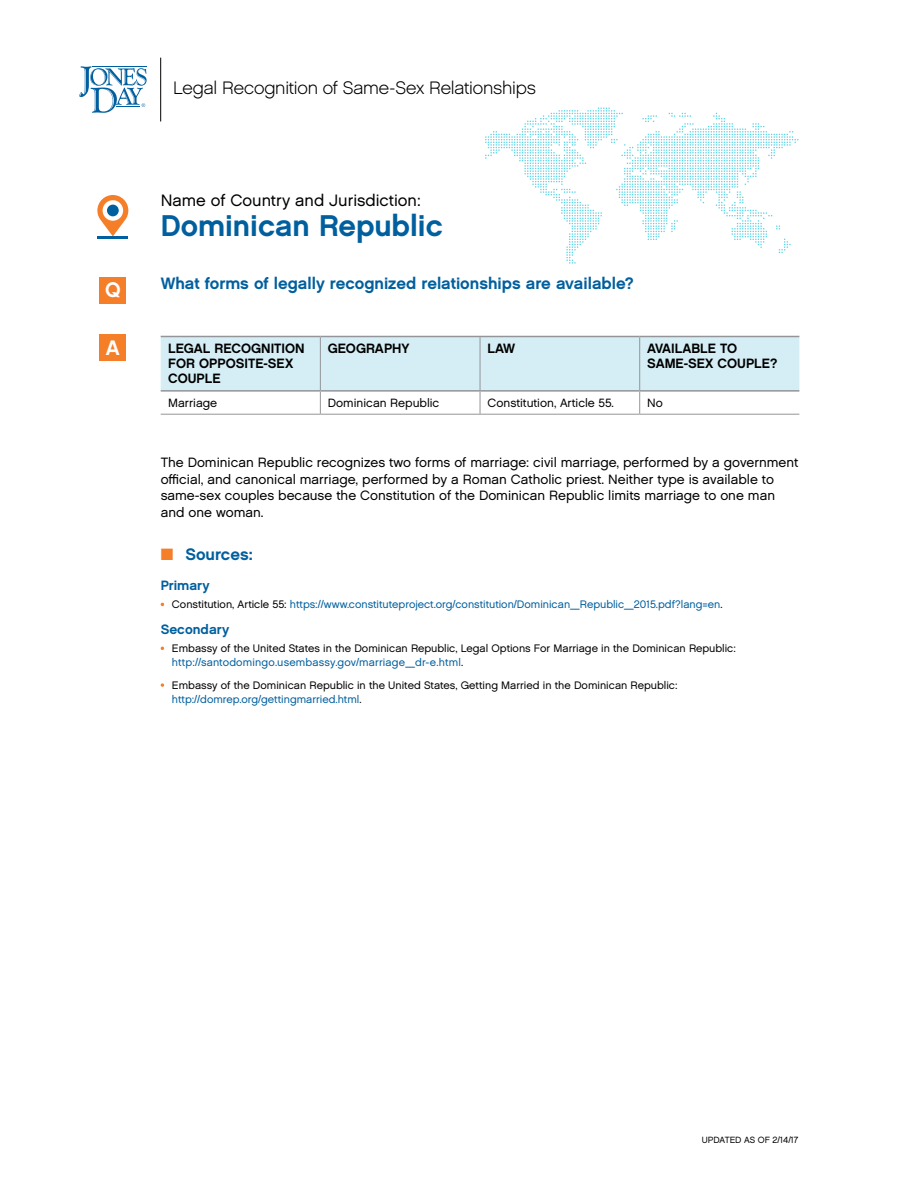
<style>
.page{position:relative;width:918px;height:1188px;background:#fff}
.page>*{position:absolute;margin:0;border:0;box-sizing:border-box;transform-origin:0 0}
.CNTRY{font:30px "Chalet New York Nineteen Sixty";color:#005f9e}
.t1{font:21px "Chalet New York Nineteen Sixty";color:#fff}
.t2{font:18px "Chalet English Channel";letter-spacing:-.01em;color:#000}
.Q{font:16.5px "Chalet New York Nineteen Sixty";color:#005f9e}
.CNTRY-2{font:16.5px "Chalet London Nineteen Sixty";color:#000}
.SRC_Header_Bold_U_LC{font:16.5px "Chalet New York Nineteen Sixty";color:#005f9e}
.BC{font:13.5px/16.5px "Chalet London Nineteen Sixty";color:#000}
.TBL_HEAD_B{font:13.5px/15px "Chalet New York Nineteen Sixty";color:#000}
.SRC_Primary_Secondar{font:13.5px "Chalet New York Nineteen Sixty";color:#005f9e}
.TBL_BC{font:12px "Chalet London Nineteen Sixty";color:#000}
.t3{font:10.8px/13.8px "Chalet London Nineteen Sixty";color:#000}
.t4{font:10.8px "Chalet London Nineteen Sixty";color:#005f9e}
.t5{font:9px "Chalet London Nineteen Sixty";color:#000}
.s1{color:#f57e29}
.s2{color:#000}
.s3{color:#005f9e}
</style>
<div class="page">
<hr style="left:161px;top:414px;width:159px;height:1px;background:#939598">
<hr style="left:320px;top:414px;width:160px;height:1px;background:#939598">
<hr style="left:480px;top:414px;width:160px;height:1px;background:#939598">
<hr style="left:640px;top:414px;width:159px;height:1px;background:#939598">
<svg style="left:161px;top:337px;width:638px;height:77px"></svg>
<hr style="left:320px;top:336px;width:160px;height:1px;background:#939598">
<hr style="left:480px;top:336px;width:160px;height:1px;background:#939598">
<hr style="left:320px;top:390px;width:160px;height:2px;background:#939598">
<hr style="left:480px;top:390px;width:160px;height:2px;background:#939598">
<hr style="left:161px;top:336px;width:159px;height:1px;background:#939598">
<hr style="left:161px;top:390px;width:159px;height:2px;background:#939598">
<hr style="left:320px;top:337px;width:1px;height:53px;background:#939598">
<hr style="left:640px;top:336px;width:159px;height:1px;background:#939598">
<hr style="left:640px;top:390px;width:159px;height:2px;background:#939598">
<hr style="left:639px;top:337px;width:1px;height:53px;background:#939598">
<svg style="left:161px;top:683px;width:3px;height:4px"></svg>
<svg style="left:97px;top:195px;width:31px;height:41px"></svg>
<div style="left:103px;top:200px;width:20px;height:21px;background:#fff;border-radius:50%"></div>
<div style="left:107px;top:205px;width:12px;height:11px;background:#005f9e;border-radius:50%"></div>
<hr style="left:97px;top:236px;width:31px;height:3px;background:#005f9e">
<div style="left:100px;top:277px;width:26px;height:26px;background:#f57e29"></div>
<div style="left:100px;top:335px;width:26px;height:26px;background:#f57e29"></div>
<svg style="left:485px;top:107px;width:314px;height:157px"></svg>
<hr style="left:160px;top:58px;width:1px;height:63px;background:#000">
<svg style="left:79px;top:66px;width:68px;height:47px"></svg>
<p class="t1" style="left:105px;top:277px;width:17px">Q</p>
<p class="t1" style="left:106px;top:335px;width:16px">A</p>
<p class="t2" style="left:173px;top:77px;width:364px">Legal Recognition of Same-Sex Relationships</p>
<p class="CNTRY-2" style="left:161px;top:191px;width:262px">Name of Country and Jurisdiction:</p>
<p class="CNTRY" style="left:161px;top:208px;width:284px">Dominican Republic</p>
<p class="Q" style="left:161px;top:273px;width:475px">What forms of legally recognized relationships are available?</p>
<p class="TBL_HEAD_B" style="left:168px;top:341px;width:138px">LEGAL RECOGNITION<br>FOR OPPOSITE-SEX<br>COUPLE</p>
<p class="TBL_HEAD_B" style="left:328px;top:341px;width:83px">GEOGRAPHY</p>
<p class="TBL_HEAD_B" style="left:488px;top:341px;width:29px">LAW</p>
<p class="TBL_HEAD_B" style="left:647px;top:341px;width:132px">AVAILABLE TO<br>SAME-SEX COUPLE?</p>
<p class="TBL_BC" style="left:168px;top:395px;width:51px">Marriage</p>
<p class="TBL_BC" style="left:328px;top:395px;width:113px">Dominican Republic</p>
<p class="TBL_BC" style="left:488px;top:395px;width:128px">Constitution, Article 55.</p>
<p class="TBL_BC" style="left:647px;top:395px;width:17px">No</p>
<p class="BC" style="left:161px;top:454px;width:639px">The Dominican Republic recognizes two forms of marriage: civil marriage, performed by a government official, and canonical marriage, performed by a Roman Catholic priest. Neither type is available to same-sex couples because the Constitution of the Dominican Republic limits marriage to one man and one woman.</p>
<p class="SRC_Header_Bold_U_LC" style="left:161px;top:544px;width:94px"><span class="s1">■</span> Sources:</p>
<p class="SRC_Primary_Secondar" style="left:161px;top:577px;width:51px">Primary</p>
<p class="t4" style="left:161px;top:598px;width:563px"><span class="s1">•</span> <span class="s2">Constitution, Article 55:</span> https://www.constituteproject.org/constitution/Dominican_Republic_2015.pdf?lang=en<span class="s2">.</span></p>
<p class="SRC_Primary_Secondar" style="left:161px;top:621px;width:70px">Secondary</p>
<p class="t3" style="left:172px;top:642px;width:565px;text-indent:-11px"><span class="s1">•</span> Embassy of the United States in the Dominican Republic, Legal Options For Marriage in the Dominican Republic: <span class="s3">http://santodomingo.usembassy.gov/marriage_dr-e.html</span>.</p>
<p class="t3" style="left:172px;top:678px;width:507px;text-indent:-11px"><span class="s1">•</span> Embassy of the Dominican Republic in the United States, Getting Married in the Dominican Republic: <span class="s3">http://domrep.org/gettingmarried.html</span>.</p>
<p class="t5" style="left:702px;top:1135px;width:98px">UPDATED AS OF 2/14/17</p>
</div>
